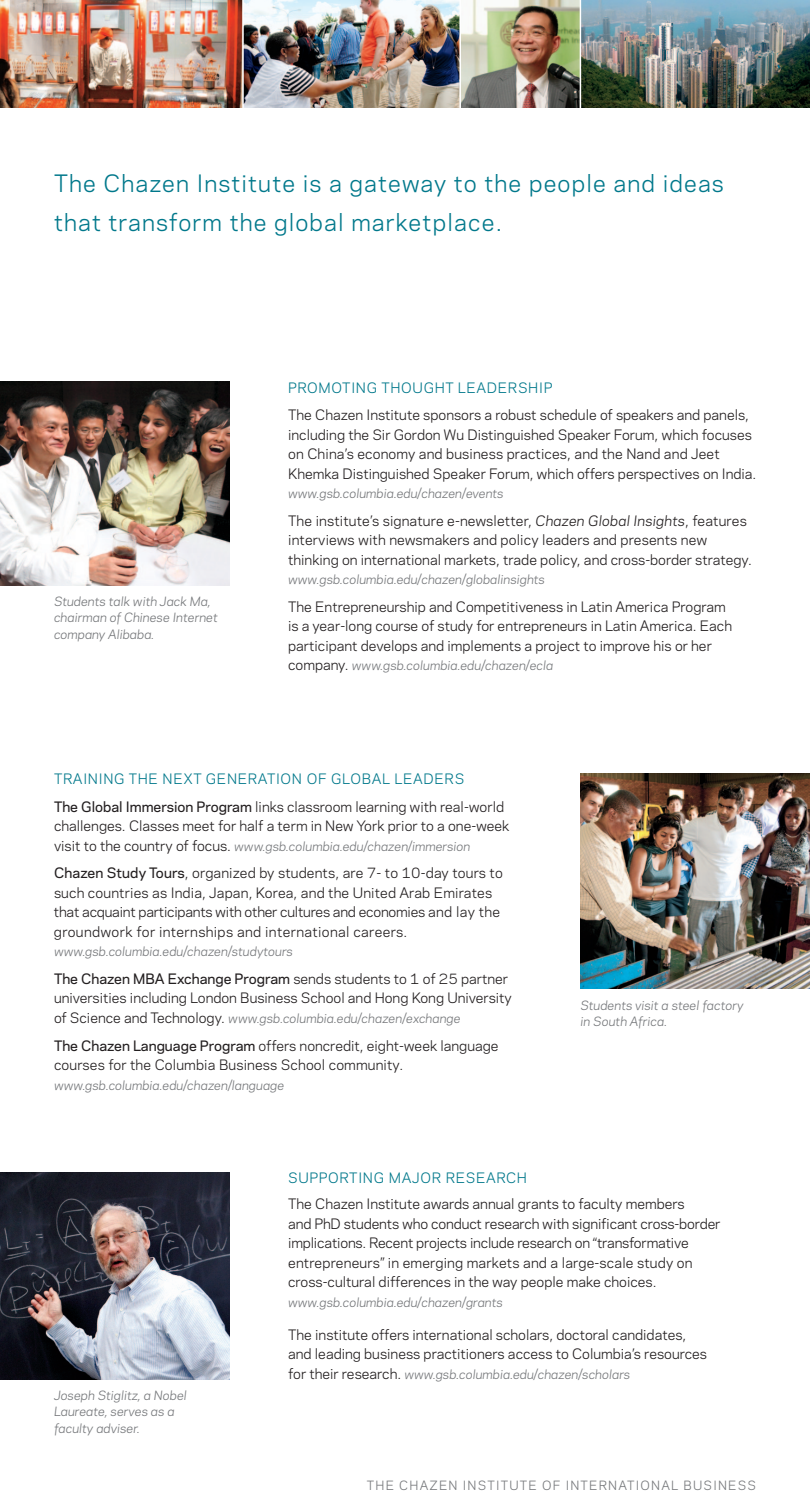
<style>
.page{position:relative;width:810px;height:1512px;background:#fff}
.page>*{position:absolute;margin:0;border:0;box-sizing:border-box;transform-origin:0 0}
.t1{font:22.5px/39px "Galaxie Polaris";letter-spacing:.05em;color:#00788b}
.t2{font:13.5px/19.5px "Galaxie Polaris";color:#231f20}
.t3{font:13.5px/27.6px "Galaxie Polaris";color:#00788b}
.t4{font:13.5px "Galaxie Polaris";letter-spacing:.24em;color:#00788b}
.t5{font:italic 12px/16.5px "Galaxie Polaris";color:#76787b}
.t6{font:12px "Galaxie Polaris";letter-spacing:.29em;color:#76787b}
.s1{font-style:italic}
.s2{font-style:normal;font-size:13.5px;color:#231f20}
.s3{font-weight:500;color:#231f20}
.s4{color:#231f20}
.s5{font-weight:500}
</style>
<div class="page">
<img style="left:0;top:1172px;width:230px;height:207px">
<img style="left:0;top:0;width:459px;height:108px">
<img style="left:461px;top:0;width:349px;height:108px">
<hr style="left:242px;top:0;width:2px;height:115px;background:#fff">
<hr style="left:580px;top:0;width:1px;height:118px;background:#fff">
<img style="left:580px;top:773px;width:230px;height:216px">
<img style="left:0;top:382px;width:230px;height:203px">
<h1 class="t1" style="left:54px;top:163px;width:671px">The Chazen I nstitute is a gateway to the people and ideas that transform the global marketplace.</h1>
<p class="t5" style="left:54px;top:592px;width:165px">Students talk with Jack Ma, chairman of Chinese Internet company Alibaba.</p>
<p class="t3" style="left:288px;top:373px;width:264px">Promoting Thought Leadership</p>
<p class="t2" style="left:288px;top:404px;width:470px">The Chazen I nstitute sponsors a robust schedule of speakers and panels, including the Sir Gordon Wu Distinguished Speaker Forum, which focuses on China’s economy and business practices, and the N and and Jeet Khemka Distinguished Speaker Forum, which offers perspectives on I ndia.</p>
<p class="t5" style="left:288px;top:485px;width:217px">www.gsb.columbia.edu/chazen/events</p>
<p class="t2" style="left:288px;top:510px;width:465px">The institute’s signature e-newsletter, <span class="s1">Chazen Global Insights</span>, features interviews with newsmakers and policy leaders and presents new thinking on international markets, trade policy, and cross-border strategy.</p>
<p class="t5" style="left:288px;top:571px;width:258px">www.gsb.columbia.edu/chazen/globalinsights</p>
<p class="t2" style="left:288px;top:596px;width:446px">The Entrepreneurship and Competitiveness in Latin America Program is a year-long course of study for entrepreneurs in Latin America. Each participant develops and implements a project to improve his or her</p>
<p class="t5" style="left:288px;top:657px;width:267px"><span class="s2">company.</span> www.gsb.columbia.edu/chazen/ecla</p>
<p class="t3" style="left:54px;top:764px;width:452px">Training the next generation of global leaders<br><span class="s3">The Global Immersion Program</span> <span class="s4">links classroom learning with real-world</span></p>
<p class="t2" style="left:54px;top:816px;width:457px">challenges. Classes meet for half a term in New York prior to a one-week</p>
<p class="t5" style="left:54px;top:837px;width:418px"><span class="s2">visit to the country of focus.</span> www.gsb.columbia.edu/chazen/immersion</p>
<p class="t2" style="left:54px;top:863px;width:450px"><span class="s5">Chazen Study Tours</span>, organized by students, are 7- to 10-day tours to such countries as I ndia, Japan, Korea, and the U nited Arab Emirates that acquaint participants with other cultures and economies and lay the groundwork for internships and international careers.</p>
<p class="t5" style="left:54px;top:943px;width:240px">www.gsb.columbia.edu/chazen/studytours</p>
<p class="t2" style="left:54px;top:968px;width:459px"><span class="s5">The Chazen MBA Exchange Program</span> sends students to 1 of 25 partner universities including London Business School and Hong Kong University</p>
<p class="t5" style="left:54px;top:1009px;width:408px"><span class="s2">of Science and Technology.</span> www.gsb.columbia.edu/chazen/exchange</p>
<p class="t2" style="left:54px;top:1035px;width:446px"><span class="s5">The Chazen Language Program</span> offers noncredit, eight-week language courses for the Columbia Business School community.</p>
<p class="t5" style="left:54px;top:1076px;width:232px">www.gsb.columbia.edu/chazen/language</p>
<p class="t5" style="left:580px;top:996px;width:165px">Students visit a steel factory in South Africa.</p>
<p class="t5" style="left:54px;top:1386px;width:134px">Joseph Stiglitz, a Nobel<br>Laureate, serves as a faculty adviser.</p>
<p class="t4" style="left:288px;top:1168px;width:240px">Supporting Major Research</p>
<p class="t2" style="left:288px;top:1194px;width:434px">The Chazen I nstitute awards annual grants to faculty members<br>and PhD students who conduct research with significant cross-border implications. Recent projects include research on “transformative entrepreneurs” in emerging markets and a large-scale study on cross-cultural differences in the way people make choices.</p>
<p class="t5" style="left:288px;top:1293px;width:216px">www.gsb.columbia.edu/chazen/grants</p>
<p class="t2" style="left:288px;top:1324px;width:420px">The institute offers international scholars, doctoral candidates, and leading business practitioners access to Columbia’s resources</p>
<p class="t5" style="left:288px;top:1365px;width:344px"><span class="s2">for their research.</span> www.gsb.columbia.edu/chazen/scholars</p>
<p class="t6" style="left:367px;top:1476px;width:381px">The Chazen I nstitute of I nternational Bus iness</p>
</div>
